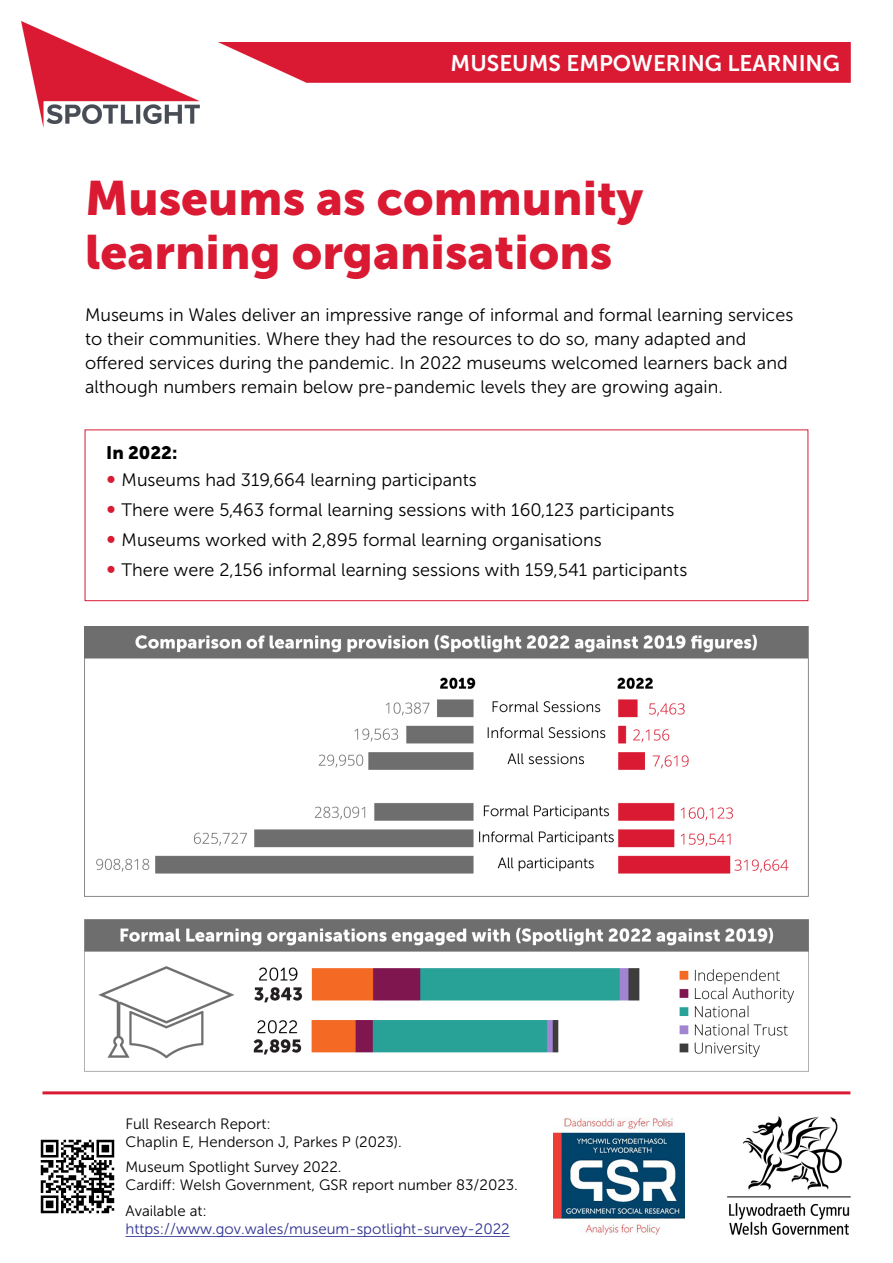
<style>
.page{position:relative;width:893px;height:1263px;background:#fff}
.page>*{position:absolute;margin:0;border:0;box-sizing:border-box;transform-origin:0 0}
.t1{font:48px/54px "Museo Sans 900";color:#d91a32}
.t2{font:22.5px "Museo Sans 700";color:#fff}
.t3{font:18px/24px "Museo Sans 300";color:#000}
.t4{font:18px "Museo Sans 900";color:#000}
.t5{font:15px/18px "Museo Sans 300";color:#000}
.t6{font:15px/18px "Museo Sans 300";color:#2e3192}
.s1{color:#000}
</style>
<div class="page">
<img style="left:218px;top:42px;width:633px;height:40px">
<img style="left:21px;top:21px;width:178px;height:107px">
<img style="left:727px;top:1117px;width:124px;height:117px">
<hr style="left:43px;top:1091px;width:807px;height:3px;background:#d91a32">
<div style="left:85px;top:430px;width:723px;height:171px;border:1px solid #d91a32"></div>
<img style="left:85px;top:627px;width:724px;height:269px">
<img style="left:85px;top:920px;width:723px;height:139px">
<img style="left:40px;top:1139px;width:75px;height:75px">
<img style="left:553px;top:1118px;width:132px;height:116px">
<hr style="left:125px;top:1236px;width:385px;height:1px;background:#2e3192">
<p class="t2" style="left:451px;top:51px;width:391px">MUSEUMS EMPOWERING LEARNING</p>
<h1 class="t1" style="left:85px;top:171px;width:560px">Museums as community learning organisations</h1>
<p class="t3" style="left:85px;top:303px;width:710px">Museums in Wales deliver an impressive range of informal and formal learning services to their communities. Where they had the resources to do so, many adapted and offered services during the pandemic. In 2022 museums welcomed learners back and although numbers remain below pre-pandemic levels they are growing again.</p>
<p class="t4" style="left:106px;top:443px;width:73px">In 2022:</p>
<p class="t3" style="left:122px;top:468px;width:357px">Museums had 319,664 learning participants</p>
<p class="t3" style="left:122px;top:498px;width:554px">There were 5,463 formal learning sessions with 160,123 participants</p>
<p class="t3" style="left:122px;top:528px;width:481px">Museums worked with 2,895 formal learning organisations</p>
<p class="t3" style="left:122px;top:558px;width:567px">There were 2,156 informal learning sessions with 159,541 participants</p>
<p class="t5" style="left:125px;top:1115px;width:278px">Full Research Report:<br>Chaplin E, Henderson J, Parkes P (2023).</p>
<p class="t5" style="left:125px;top:1158px;width:394px">Museum Spotlight Survey 2022.<br>Cardiff: Welsh Government, GSR report number 83/2023.</p>
<p class="t6" style="left:125px;top:1202px;width:386px"><span class="s1">Available at: </span>https://www.gov.wales/museum-spotlight-survey-2022</p>
</div>
